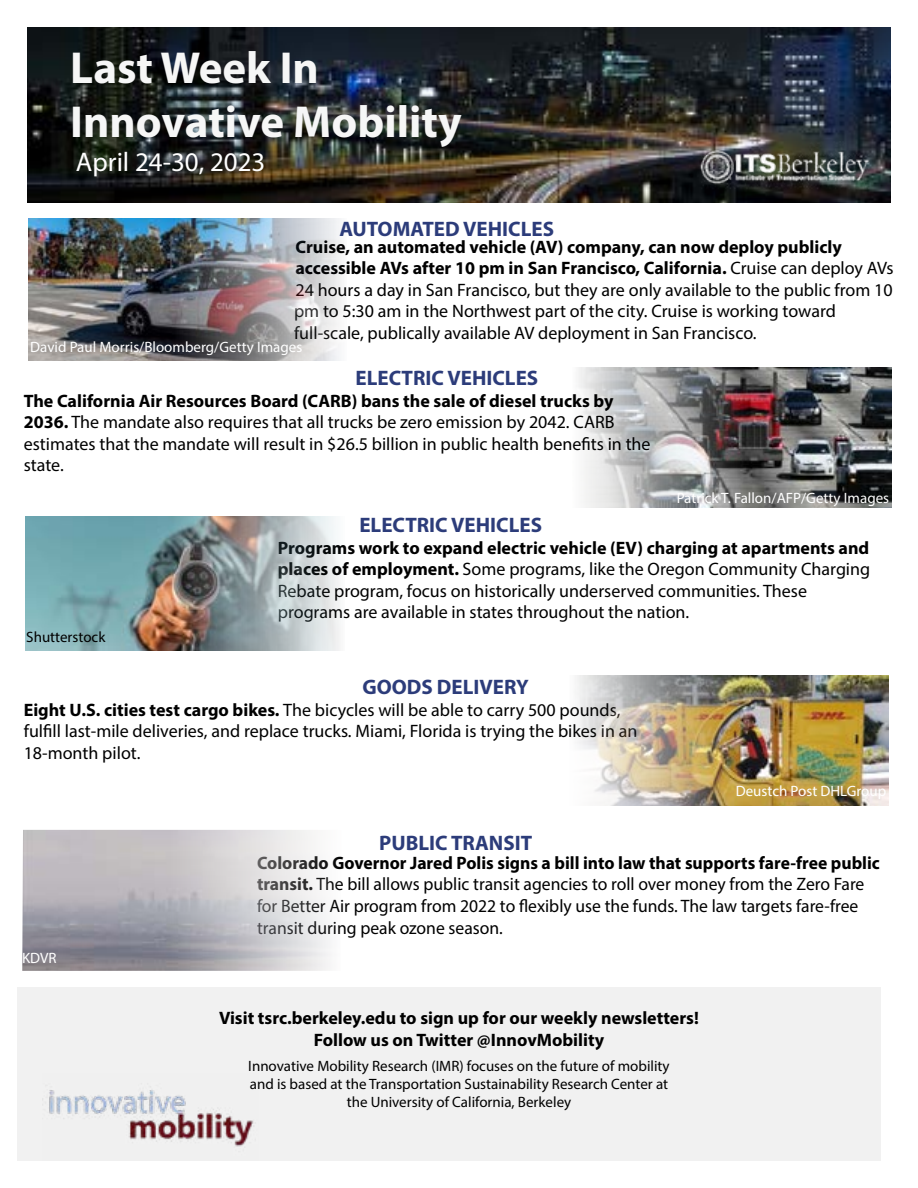
<style>
.page{position:relative;width:918px;height:1188px;background:#fff}
.page>*{position:absolute;margin:0;border:0;box-sizing:border-box;transform-origin:0 0}
.t1{font:700 45px/54px "Myriad Pro";color:#f6f6f6}
.t2{font:27px "Myriad Pro";color:#fff}
.t3{font:700 21px "Myriad Pro";color:#2c3c7a}
.t4{font:18px/21.6px "Myriad Pro";color:#000}
.t5{font:700 18px/21.6px "Myriad Pro";color:#000;text-align:center}
.t6{font:15px/18px "Myriad Pro";color:#000;text-align:center}
.t7{font:15px "Myriad Pro";color:#fff}
.s1{font-weight:700}
</style>
<div class="page">
<img style="left:27px;top:27px;width:864px;height:176px">
<img style="left:577px;top:676px;width:311px;height:130px">
<div style="left:17px;top:988px;width:864px;height:173px;background:#f1f1f1"></div>
<img style="left:49px;top:1090px;width:205px;height:57px">
<img style="left:26px;top:516px;width:314px;height:135px">
<img style="left:28px;top:218px;width:314px;height:143px">
<img style="left:578px;top:367px;width:314px;height:141px">
<img style="left:689px;top:141px;width:190px;height:56px">
<h1 class="t1" style="left:70px;top:39px;width:393px">Last Week In<br>Innovative Mobility</h1>
<h2 class="t2" style="left:76px;top:145px;width:191px">April 24-30, 2023</h2>
<p class="t3" style="left:339px;top:215px;width:216px">AUTOMATED VEHICLES</p>
<p class="t4" style="left:294px;top:236px;width:601px"><span class="s1">Cruise, an automated vehicle (AV) company, can now deploy publicly accessible AVs after 10 pm in San Francisco, California.</span> Cruise can deploy AVs 24 hours a day in San Francisco, but they are only available to the public from 10 pm to 5:30 am in the Northwest part of the city. Cruise is working toward full-scale, publically available AV deployment in San Francisco.</p>
<p class="t7" style="left:30px;top:338px;width:274px">David Paul Morris/Bloomberg/Getty Images</p>
<p class="t3" style="left:356px;top:364px;width:184px">ELECTRIC VEHICLES</p>
<p class="t4" style="left:24px;top:390px;width:628px"><span class="s1">The California Air Resources Board (CARB) bans the sale of diesel trucks by 2036.</span> The mandate also requires that all trucks be zero emission by 2042. CARB estimates that the mandate will result in $26.5 billion in public health benefits in the state.</p>
<p class="t3" style="left:359px;top:511px;width:184px">ELECTRIC VEHICLES</p>
<p class="t7" style="left:677px;top:489px;width:214px">Patrick T. Fallon/AFP/Getty Images</p>
<p class="t6" style="left:26px;top:628px;width:81px">Shutterstock</p>
<p class="t4" style="left:278px;top:537px;width:594px"><span class="s1">Programs work to expand electric vehicle (EV) charging at apartments and places of employment.</span> Some programs, like the Oregon Community Charging Rebate program, focus on historically underserved communities. These programs are available in states throughout the nation.</p>
<p class="t3" style="left:362px;top:673px;width:168px">GOODS DELIVERY</p>
<p class="t4" style="left:24px;top:698px;width:615px"><span class="s1">Eight U.S. cities test cargo bikes.</span> The bicycles will be able to carry 500 pounds, fulfill last-mile deliveries, and replace trucks. Miami, Florida is trying the bikes in an<br>18-month pilot.</p>
<p class="t3" style="left:379px;top:829px;width:155px">PUBLIC TRANSIT</p>
<p class="t7" style="left:736px;top:782px;width:152px">Deustch Post DHLGroup</p>
<p class="t7" style="left:22px;top:949px;width:36px">KDVR</p>
<p class="t4" style="left:257px;top:852px;width:624px"><span class="s1">Colorado Governor Jared Polis signs a bill into law that supports fare-free public transit.</span> The bill allows public transit agencies to roll over money from the Zero Fare for Better Air program from 2022 to flexibly use the funds. The law targets fare-free transit during peak ozone season.</p>
<p class="t5" style="left:219px;top:1007px;width:481px">Visit tsrc.berkeley.edu to sign up for our weekly newsletters!<br>Follow us on Twitter @InnovMobility</p>
<p class="t6" style="left:248px;top:1057px;width:423px">Innovative Mobility Research (IMR) focuses on the future of mobility and is based at the Transportation Sustainability Research Center at the University of California, Berkeley</p>
</div>
